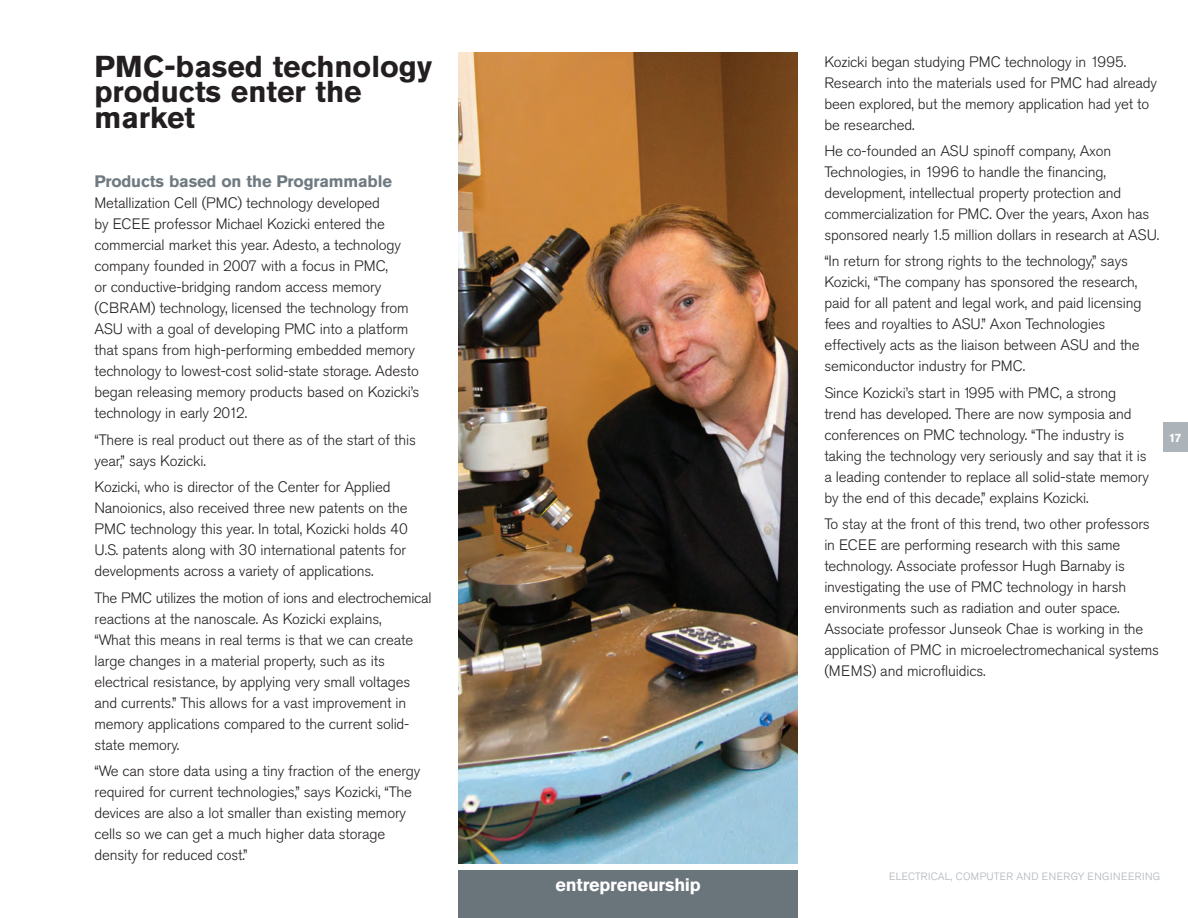
<style>
.page{position:relative;width:1188px;height:918px;background:#fff}
.page>*{position:absolute;margin:0;border:0;box-sizing:border-box;transform-origin:0 0}
.Feature_heading{font:700 30px/25.5px "Akzidenz Grotesk Pro";color:#231f20}
.t1{font:700 18px "Akzidenz Grotesk Pro";letter-spacing:-.01em;color:#fff}
.Feature_body_paragra{font:700 16.5px "Akzidenz Grotesk Pro";letter-spacing:-.01em;color:#6f7a81}
.Feature_body_paragra-2{font:300 15px/21px "Akzidenz Grotesk Pro";letter-spacing:-.01em;color:#231f20}
.t2{font:700 12px "Akzidenz Grotesk Pro";color:#fff}
.t3{font:300 10.5px "Akzidenz Grotesk Pro";letter-spacing:.03em;color:#acb3b9}
</style>
<div class="page">
<img style="left:458px;top:52px;width:339px;height:812px">
<div style="left:458px;top:871px;width:340px;height:47px;background:#6a747b"></div>
<div style="left:1163px;top:423px;width:25px;height:29px;background:#acb3b9"></div>
<p class="Feature_heading" style="left:94px;top:53px;width:339px">PMC-based technology products enter the market</p>
<p class="Feature_body_paragra" style="left:94px;top:171px;width:299px">Products based on the Programmable</p>
<p class="Feature_body_paragra-2" style="left:95px;top:193px;width:326px">Metallization Cell (PMC) technology developed<br>by ECEE professor Michael Kozicki entered the commercial market this year. Adesto, a technology company founded in 2007 with a focus in PMC,<br>or conductive-bridging random access memory (CBRAM) technology, licensed the technology from ASU with a goal of developing PMC into a platform that spans from high-performing embedded memory technology to lowest-cost solid-state storage. Adesto began releasing memory products based on Kozicki’s technology in early 2012.</p>
<p class="Feature_body_paragra-2" style="left:95px;top:429px;width:323px">“There is real product out there as of the start of this year,” says Kozicki.</p>
<p class="Feature_body_paragra-2" style="left:95px;top:476px;width:315px">Kozicki, who is director of the Center for Applied Nanoionics, also received three new patents on the PMC technology this year. In total, Kozicki holds 40<br>U.S. patents along with 30 international patents for developments across a variety of applications.</p>
<p class="Feature_body_paragra-2" style="left:95px;top:587px;width:339px">The PMC utilizes the motion of ions and electrochemical reactions at the nanoscale. As Kozicki explains,<br>“What this means in real terms is that we can create large changes in a material property, such as its electrical resistance, by applying very small voltages and currents.” This allows for a vast improvement in memory applications compared to the current solid&shy;state memory.</p>
<p class="Feature_body_paragra-2" style="left:95px;top:760px;width:327px">“We can store data using a tiny fraction of the energy required for current technologies,” says Kozicki, “The devices are also a lot smaller than existing memory cells so we can get a much higher data storage density for reduced cost.”</p>
<p class="t1" style="left:556px;top:873px;width:147px">entrepreneurship</p>
<p class="Feature_body_paragra-2" style="left:824px;top:51px;width:334px">Kozicki began studying PMC technology in 1995.<br>Research into the materials used for PMC had already been explored, but the memory application had yet to be researched.</p>
<p class="Feature_body_paragra-2" style="left:824px;top:140px;width:337px">He co-founded an ASU spinoff company, Axon Technologies, in 1996 to handle the financing, development, intellectual property protection and commercialization for PMC. Over the years, Axon has sponsored nearly 1.5 million dollars in research at ASU.</p>
<p class="Feature_body_paragra-2" style="left:824px;top:251px;width:319px">“In return for strong rights to the technology,” says Kozicki, “The company has sponsored the research, paid for all patent and legal work, and paid licensing fees and royalties to ASU.” Axon Technologies effectively acts as the liaison between ASU and the semiconductor industry for PMC.</p>
<p class="Feature_body_paragra-2" style="left:824px;top:382px;width:326px">Since Kozicki’s start in 1995 with PMC, a strong trend has developed. There are now symposia and conferences on PMC technology. “The industry is taking the technology very seriously and say that it is a leading contender to replace all solid-state memory by the end of this decade,” explains Kozicki.</p>
<p class="Feature_body_paragra-2" style="left:824px;top:514px;width:336px">To stay at the front of this trend, two other professors in ECEE are performing research with this same technology. Associate professor Hugh Barnaby is investigating the use of PMC technology in harsh environments such as radiation and outer space.<br>Associate professor Junseok Chae is working in the application of PMC in microelectromechanical systems (MEMS) and microfluidics.</p>
<p class="t2" style="left:1169px;top:430px;width:14px">17</p>
<p class="t3" style="left:889px;top:869px;width:273px">ELECTRICAL, COMPUTER AND ENERGY ENGINEERING</p>
</div>
